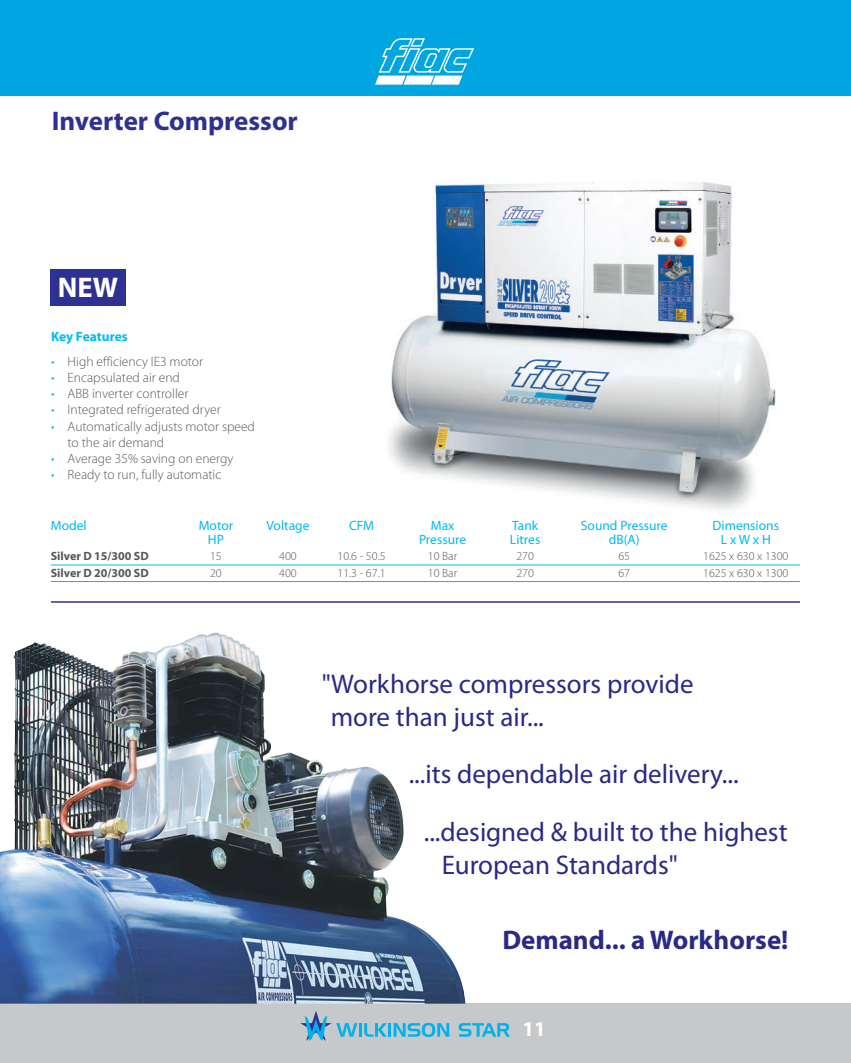
<style>
.page{position:relative;width:851px;height:1063px;background:#fff}
.page>*{position:absolute;margin:0;border:0;box-sizing:border-box;transform-origin:0 0}
.t1{font:700 28.5px "Myriad Pro";color:#fff}
.t2{font:27px/32.4px "Myriad Pro";color:#2a2a86}
.t3{font:700 27px "Myriad Pro";color:#2a2a86}
.t4{font:700 27px "Myriad Pro";color:#2e3092}
.t5{font:700 21px "Myriad Pro";color:#fff}
.t6{font:300 13.5px/16.2px "Myriad Pro";color:#57585a}
.t7{font:13.5px "Myriad Pro";color:#00baf1}
.t8{font:700 13.5px "Myriad Pro";letter-spacing:-.005em;color:#00baf1}
.t9{font:300 12px "Myriad Pro";color:#57585a}
.t10{font:700 12px "Myriad Pro";color:#57585a}
.s1{color:#00baf1}
</style>
<div class="page">
<div style="left:0;top:1003px;width:850px;height:60px;background:#c7c8ca"></div>
<hr style="left:358px;top:1023px;width:3px;height:14px;background:#00b2eb">
<svg style="left:364px;top:1023px;width:23px;height:14px"></svg>
<hr style="left:388px;top:1023px;width:3px;height:14px;background:#00b2eb">
<svg style="left:393px;top:1023px;width:56px;height:14px"></svg>
<svg style="left:458px;top:1023px;width:51px;height:14px"></svg>
<svg style="left:300px;top:1011px;width:57px;height:30px"></svg>
<div style="left:0;top:0;width:850px;height:96px;background:#00a6e2"></div>
<svg style="left:375px;top:38px;width:99px;height:47px"></svg>
<img style="left:388px;top:182px;width:388px;height:328px">
<hr style="left:51px;top:565px;width:748px;height:1px;background:#00baf1">
<hr style="left:51px;top:581px;width:748px;height:1px;background:#00baf1">
<div style="left:50px;top:269px;width:75px;height:37px;background:#2e3092"></div>
<img style="left:0;top:632px;width:465px;height:372px">
<hr style="left:51px;top:601px;width:748px;height:2px;background:#2e3092">
<h2 class="t4" style="left:52px;top:106px;width:247px">Inverter Compressor</h2>
<h1 class="t1" style="left:58px;top:271px;width:62px">NEW</h1>
<p class="t8" style="left:51px;top:329px;width:78px">Key Features</p>
<p class="t6" style="left:51px;top:353px;width:153px"><span class="s1">•</span> High efficiency IE3 motor</p>
<p class="t6" style="left:51px;top:370px;width:130px"><span class="s1">•</span> Encapsulated air end</p>
<p class="t6" style="left:51px;top:386px;width:139px"><span class="s1">•</span> ABB inverter controller</p>
<p class="t6" style="left:51px;top:402px;width:171px"><span class="s1">•</span> Integrated refrigerated dryer</p>
<p class="t6" style="left:68px;top:418px;width:189px;text-indent:-16px"><span class="s1">•</span> Automatically adjusts motor speed to the air demand</p>
<p class="t6" style="left:51px;top:451px;width:184px"><span class="s1">•</span> Average 35% saving on energy</p>
<p class="t6" style="left:51px;top:467px;width:172px"><span class="s1">•</span> Ready to run, fully automatic</p>
<p class="t7" style="left:51px;top:518px;width:37px">Model</p>
<p class="t7" style="left:199px;top:518px;width:36px">Motor</p>
<p class="t7" style="left:266px;top:518px;width:44px">Voltage</p>
<p class="t7" style="left:349px;top:518px;width:27px">CFM</p>
<p class="t7" style="left:430px;top:518px;width:25px">Max</p>
<p class="t7" style="left:512px;top:518px;width:28px">Tank</p>
<p class="t7" style="left:580px;top:518px;width:88px">Sound Pressure</p>
<p class="t7" style="left:712px;top:518px;width:68px">Dimensions</p>
<p class="t7" style="left:208px;top:531px;width:17px">HP</p>
<p class="t7" style="left:419px;top:531px;width:49px">Pressure</p>
<p class="t7" style="left:510px;top:531px;width:32px">Litres</p>
<p class="t7" style="left:609px;top:531px;width:32px">dB(A)</p>
<p class="t7" style="left:720px;top:531px;width:52px">L x W x H</p>
<p class="t10" style="left:51px;top:550px;width:99px">Silver D 15/300 SD</p>
<p class="t9" style="left:210px;top:550px;width:13px">15</p>
<p class="t9" style="left:279px;top:550px;width:19px">400</p>
<p class="t9" style="left:337px;top:550px;width:50px">10.6 - 50.5</p>
<p class="t9" style="left:428px;top:550px;width:31px">10 Bar</p>
<p class="t9" style="left:516px;top:550px;width:19px">270</p>
<p class="t9" style="left:618px;top:550px;width:13px">65</p>
<p class="t9" style="left:703px;top:550px;width:87px">1625 x 630 x 1300</p>
<p class="t10" style="left:51px;top:566px;width:99px">Silver D 20/300 SD</p>
<p class="t9" style="left:210px;top:566px;width:13px">20</p>
<p class="t9" style="left:279px;top:566px;width:19px">400</p>
<p class="t9" style="left:337px;top:566px;width:50px">11.3 - 67.1</p>
<p class="t9" style="left:428px;top:566px;width:31px">10 Bar</p>
<p class="t9" style="left:516px;top:566px;width:19px">270</p>
<p class="t9" style="left:618px;top:566px;width:13px">67</p>
<p class="t9" style="left:703px;top:566px;width:87px">1625 x 630 x 1300</p>
<h2 class="t2" style="left:330px;top:667px;width:364px;text-indent:-9px">"Workhorse compressors provide more than just air...</h2>
<h2 class="t2" style="left:423px;top:745px;width:365px;line-height:57.9px;text-indent:-15px">...its dependable air delivery... ...designed &amp; built to the highest</h2>
<h2 class="t2" style="left:441px;top:848px;width:237px">European Standards"</h2>
<h2 class="t3" style="left:502px;top:924px;width:287px">Demand... a Workhorse!</h2>
<h3 class="t5" style="left:522px;top:1016px;width:25px">11</h3>
</div>
